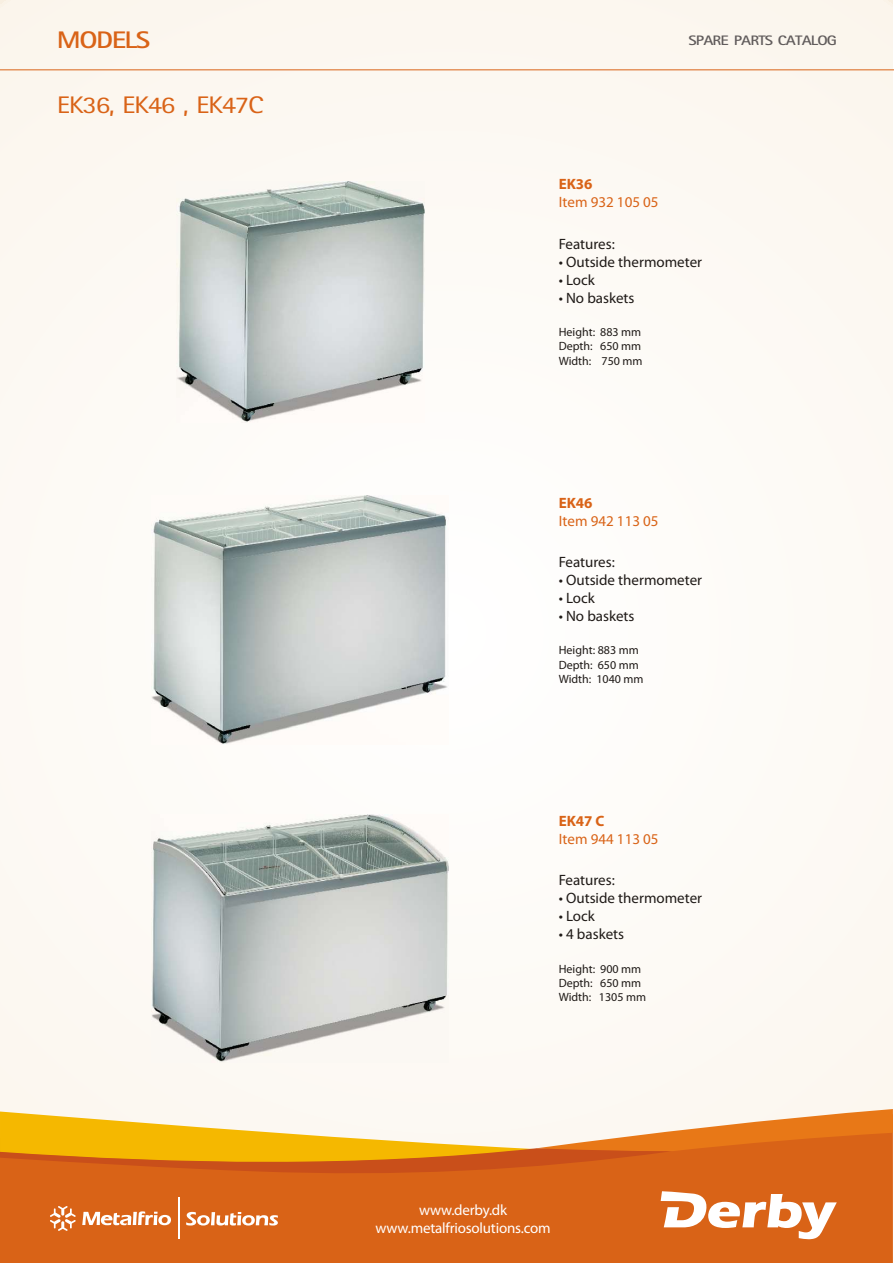
<style>
.page{position:relative;width:894px;height:1263px;background:#fff}
.page>*{position:absolute;margin:0;border:0;box-sizing:border-box;transform-origin:0 0}
.t1{font:24px "AT Rotis Sans Serif";letter-spacing:-.045em;color:#d96317;scale:1.2 1}
.t2{font:700 24px "AT Rotis Sans Serif";letter-spacing:-.05em;color:#d96317;scale:1.2 1}
.t3{font:15px "Myriad Pro";color:#1f1a17}
.t4{font:15px/18px "Myriad Pro";letter-spacing:-.015em;color:#fff;text-align:center}
.t5{font:15px "Myriad Pro";color:#d96317}
.t6{font:700 15px "Myriad Pro";color:#d96317}
.t7{font:700 13.8px "AT Rotis Sans Serif";letter-spacing:-.05em;color:#615c5c;scale:1.2 1}
.t8{font:12px/14.4px "Myriad Pro";color:#1f1a17}
</style>
<div class="page">
<div style="left:0;top:0;width:893px;height:1263px;background:#fdfaf4"></div>
<div style="left:0;top:1177px;width:893px;height:86px;background:#d96317"></div>
<svg style="left:0;top:1109px;width:893px;height:68px"></svg>
<hr style="left:178px;top:1198px;width:1px;height:41px;background:#fff">
<svg style="left:186px;top:1212px;width:92px;height:14px"></svg>
<svg style="left:82px;top:1211px;width:89px;height:14px"></svg>
<svg style="left:50px;top:1206px;width:26px;height:25px"></svg>
<hr style="left:0;top:70px;width:894px;height:1px;background:#d96317">
<svg style="left:661px;top:1191px;width:176px;height:48px"></svg>
<img style="left:152px;top:496px;width:295px;height:248px">
<img style="left:177px;top:181px;width:247px;height:241px">
<img style="left:151px;top:814px;width:298px;height:248px">
<h1 class="t2" style="left:57px;top:31px;width:79px">MODELS</h1>
<p class="t7" style="left:689px;top:35px;width:125px">SPARE PARTS CATALOG</p>
<h1 class="t1" style="left:57px;top:95px;width:174px">EK36, EK46 , EK47C</h1>
<p class="t6" style="left:559px;top:178px;width:35px">EK36</p>
<p class="t5" style="left:559px;top:196px;width:101px">Item 932 105 05</p>
<p class="t3" style="left:559px;top:237px;width:58px">Features:</p>
<p class="t3" style="left:559px;top:255px;width:145px">• Outside thermometer</p>
<p class="t3" style="left:559px;top:273px;width:38px">• Lock</p>
<p class="t3" style="left:559px;top:291px;width:77px">• No baskets</p>
<p class="t8" style="left:559px;top:326px;width:85px;text-align:justify">Height: 883 mm Depth: 650 mm Width: 750 mm</p>
<p class="t6" style="left:559px;top:496px;width:35px">EK46</p>
<p class="t5" style="left:559px;top:514px;width:101px">Item 942 113 05</p>
<p class="t3" style="left:559px;top:556px;width:58px">Features:</p>
<p class="t3" style="left:559px;top:574px;width:145px">• Outside thermometer</p>
<p class="t3" style="left:559px;top:592px;width:38px">• Lock</p>
<p class="t3" style="left:559px;top:610px;width:77px">• No baskets</p>
<p class="t8" style="left:559px;top:644px;width:86px">Height: 883 mm<br>Depth: 650 mm<br>Width: 1040 mm</p>
<p class="t6" style="left:559px;top:815px;width:47px">EK47 C</p>
<p class="t5" style="left:559px;top:833px;width:101px">Item 944 113 05</p>
<p class="t3" style="left:559px;top:874px;width:58px">Features:</p>
<p class="t3" style="left:559px;top:892px;width:145px">• Outside thermometer</p>
<p class="t3" style="left:559px;top:910px;width:38px">• Lock</p>
<p class="t3" style="left:559px;top:928px;width:67px">• 4 baskets</p>
<p class="t8" style="left:559px;top:962px;width:89px">Height: 900 mm<br>Depth: 650 mm<br>Width: 1305 mm</p>
<p class="t4" style="left:376px;top:1202px;width:177px">www.derby.dk www.metalfriosolutions.com</p>
</div>
